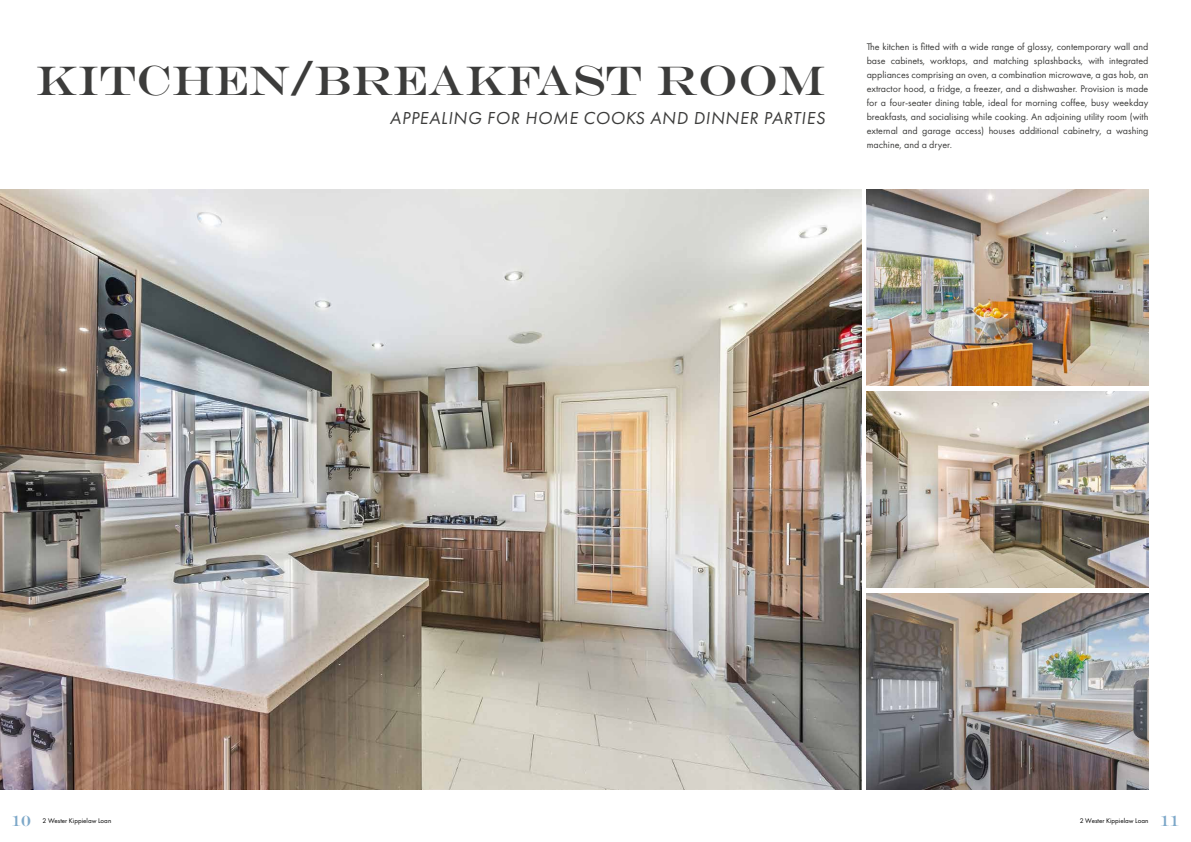
<style>
.page{position:relative;width:1191px;height:842px;background:#fff}
.page>*{position:absolute;margin:0;border:0;box-sizing:border-box;transform-origin:0 0}
.t1{font:42px "Engravers";color:#3c3c3b}
.t2{font:italic 18px "Futura PT";letter-spacing:.04em;color:#3c3c3b}
.t3{font:10px/14px "Futura PT";color:#3c3c3b;text-align:justify}
.t4{font:7px "Futura PT";color:#000}
.s1{font-family:"Engravers";font-size:15px;color:#7da8c9}
</style>
<div class="page">
<img style="left:0;top:190px;width:861px;height:599px">
<img style="left:866px;top:190px;width:282px;height:196px">
<img style="left:866px;top:392px;width:282px;height:196px">
<img style="left:866px;top:594px;width:282px;height:195px">
<p class="t1" style="left:35px;top:56px;width:791px">KITCHEN/BREAKFAST ROOM</p>
<p class="t2" style="left:390px;top:107px;width:437px">APPEALING FOR HOME COOKS AND DINNER PARTIES</p>
<p class="t3" style="left:866px;top:40px;width:283px">The kitchen is fitted with a wide range of glossy, contemporary wall and base cabinets, worktops, and matching splashbacks, with integrated appliances comprising an oven, a combination microwave, a gas hob, an extractor hood, a fridge, a freezer, and a dishwasher. Provision is made for a four-seater dining table, ideal for morning coffee, busy weekday breakfasts, and socialising while cooking. An adjoining utility room (with external and garage access) houses additional cabinetry, a washing machine, and a dryer.</p>
<p class="t4" style="left:12px;top:816px;width:101px"><span class="s1">10</span> 2 Wester Kippielaw Loan</p>
<p class="t4" style="left:1079px;top:816px;width:101px">2 Wester Kippielaw Loan <span class="s1">11</span></p>
</div>
